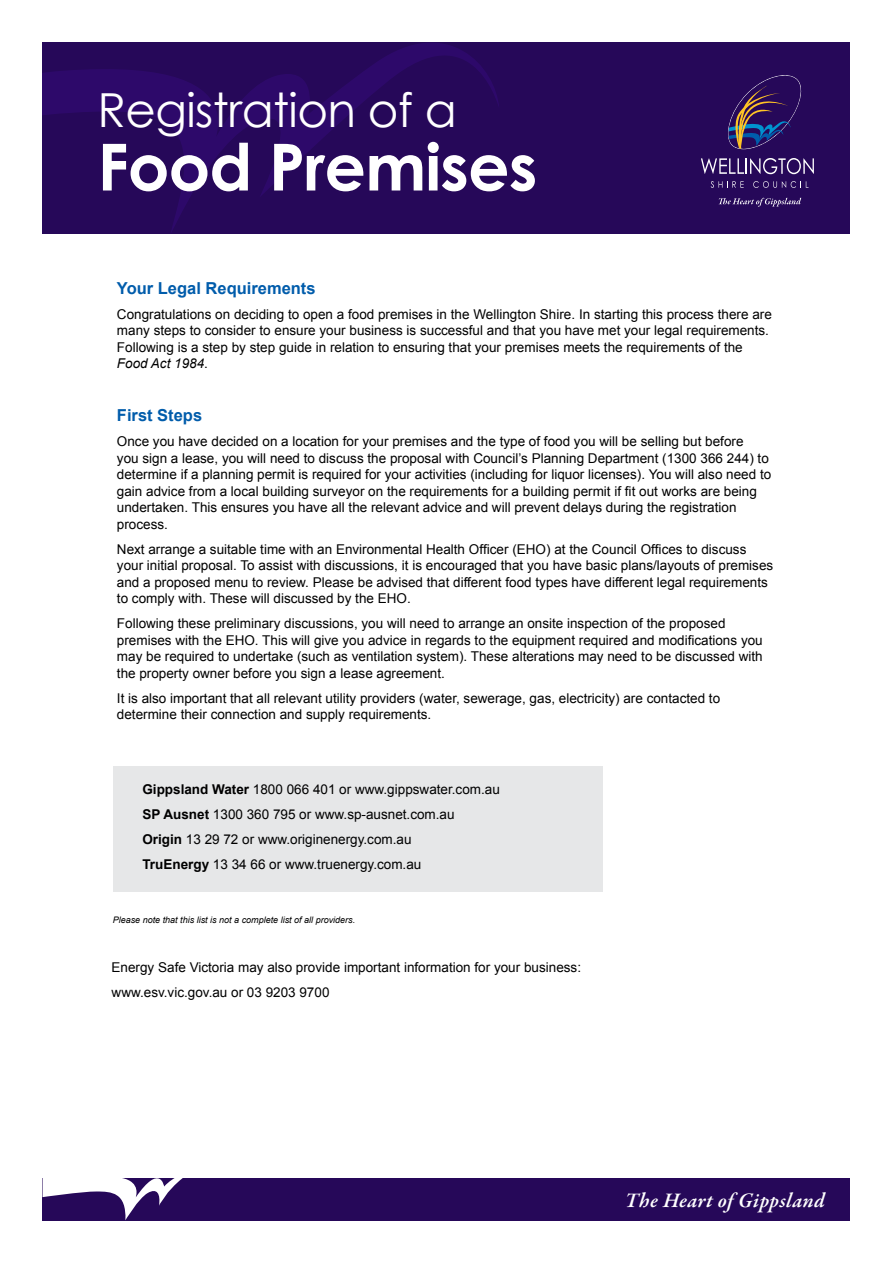
<style>
.page{position:relative;width:893px;height:1263px;background:#fff}
.page>*{position:absolute;margin:0;border:0;box-sizing:border-box;transform-origin:0 0}
.t1{font:700 64.95px "Century Gothic";letter-spacing:-.01em;color:#fff}
.t2{font:46.95px "Century Gothic";letter-spacing:-.01em;color:#fff}
.t3{font:italic 600 21px "Garamond Premr Pro";letter-spacing:.015em;color:#fff}
.t4{font:700 16.5px "Arial";color:#005cab}
.t5{font:13.5px/16.5px "Arial";color:#000}
.t6{font:italic 9px "Arial";color:#000}
.s1{font-style:italic}
.s2{font-weight:700}
</style>
<div class="page">
<div style="left:113px;top:766px;width:489px;height:126px;background:#e6e7e8"></div>
<div style="left:43px;top:1178px;width:807px;height:42px;background:#260859"></div>
<div style="left:43px;top:43px;width:807px;height:191px;background:#260859"></div>
<svg style="left:43px;top:1178px;width:140px;height:42px"></svg>
<svg style="left:43px;top:43px;width:456px;height:189px"></svg>
<svg style="left:711px;top:181px;width:33px;height:7px"></svg>
<svg style="left:753px;top:181px;width:55px;height:7px"></svg>
<svg style="left:701px;top:75px;width:113px;height:99px"></svg>
<svg style="left:719px;top:198px;width:82px;height:9px"></svg>
<h2 class="t2" style="left:97px;top:77px;width:361px">Registration of a</h2>
<h1 class="t1" style="left:97px;top:118px;width:441px">Food Premises</h1>
<p class="t4" style="left:117px;top:277px;width:200px">Your Legal Requirements</p>
<p class="t5" style="left:117px;top:306px;width:656px">Congratulations on deciding to open a food premises in the Wellington Shire. In starting this process there are many steps to consider to ensure your business is successful and that you have met your legal requirements.<br>Following is a step by step guide in relation to ensuring that your premises meets the requirements of the <span class="s1">Food Act 1984</span>.</p>
<p class="t4" style="left:117px;top:405px;width:87px">First Steps</p>
<p class="t5" style="left:117px;top:433px;width:656px">Once you have decided on a location for your premises and the type of food you will be selling but before<br>you sign a lease, you will need to discuss the proposal with Council’s Planning Department (1300 366 244) to determine if a planning permit is required for your activities (including for liquor licenses). You will also need to gain advice from a local building surveyor on the requirements for a building permit if fit out works are being undertaken. This ensures you have all the relevant advice and will prevent delays during the registration process.</p>
<p class="t5" style="left:117px;top:541px;width:658px">Next arrange a suitable time with an Environmental Health Officer (EHO) at the Council Offices to discuss your initial proposal. To assist with discussions, it is encouraged that you have basic plans/layouts of premises and a proposed menu to review. Please be advised that different food types have different legal requirements to comply with. These will discussed by the EHO.</p>
<p class="t5" style="left:117px;top:615px;width:647px">Following these preliminary discussions, you will need to arrange an onsite inspection of the proposed premises with the EHO. This will give you advice in regards to the equipment required and modifications you may be required to undertake (such as ventilation system). These alterations may need to be discussed with the property owner before you sign a lease agreement.</p>
<p class="t5" style="left:117px;top:690px;width:605px">It is also important that all relevant utility providers (water, sewerage, gas, electricity) are contacted to determine their connection and supply requirements.</p>
<p class="t5" style="left:142px;top:777px;width:359px;line-height:25px"><span class="s2">Gippsland Water</span> 1800 066 401 or www.gippswater.com.au <span class="s2">SP Ausnet</span> 1300 360 795 or www.sp-ausnet.com.au<br><span class="s2">Origin</span> 13 29 72 or www.originenergy.com.au<br><span class="s2">TruEnergy</span> 13 34 66 or www.truenergy.com.au</p>
<p class="t6" style="left:113px;top:914px;width:244px">Please note that this list is not a complete list of all providers.</p>
<p class="t5" style="left:112px;top:955px;width:471px;line-height:25px">Energy Safe Victoria may also provide important information for your business: www.esv.vic.gov.au or 03 9203 9700</p>
<h3 class="t3" style="left:625px;top:1187px;width:201px">The Heart of Gippsland</h3>
</div>
